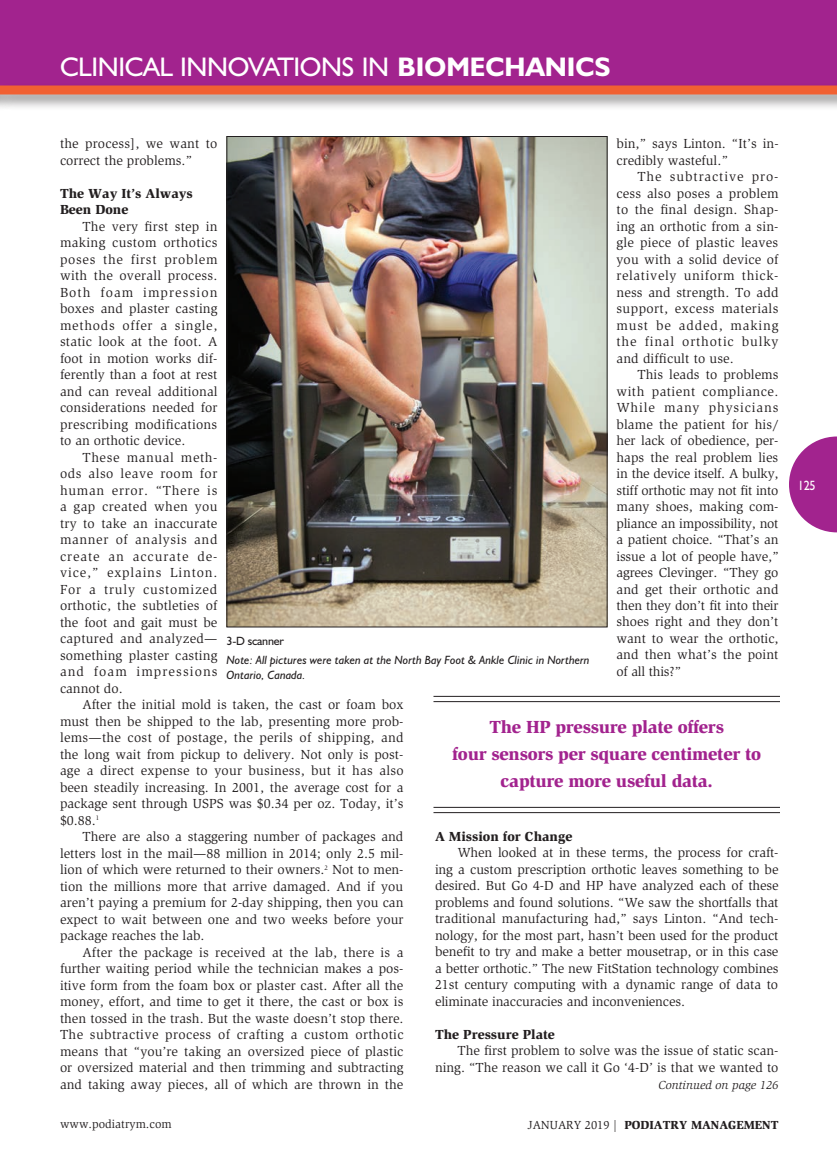
<style>
.page{position:relative;width:837px;height:1161px;background:#fff}
.page>*{position:absolute;margin:0;border:0;box-sizing:border-box;transform-origin:0 0}
.t1{font:27px "Humanist 521 BT";letter-spacing:-.015em;color:#fff}
.t2{font:900 18px/27px "Slimbach";letter-spacing:-.015em;color:#a2238e;text-align:center}
.t3{font:13.5px/16.5px "Slimbach";color:#231f20;text-align:justify}
.t4{font:900 13.5px/16.5px "Slimbach";color:#231f20}
.t5{font:13.5px "Humanist 521 BT";color:#fff;scale:.9 1}
.t6{font:italic 12px/15px "Humanist 521 BT";color:#231f20}
.t7{font:900 12px "Slimbach";color:#231f20}
.t8{font:italic 12px "Slimbach";color:#231f20}
.t9{font:12px "Slimbach";color:#231f20}
.t10{font:12px "Humanist 521 BT";color:#231f20}
.s1{font-weight:700}
.s2{font-weight:400}
</style>
<div class="page">
<svg style="left:789px;top:436px;width:48px;height:96px"></svg>
<div style="left:0;top:0;width:837px;height:88px;background:#a2238e"></div>
<hr style="left:434px;top:696px;width:346px;height:1px;background:#231f20">
<hr style="left:434px;top:701px;width:346px;height:1px;background:#231f20">
<hr style="left:434px;top:807px;width:346px;height:1px;background:#231f20">
<hr style="left:434px;top:812px;width:346px;height:1px;background:#231f20">
<div style="left:0;top:82px;width:837px;height:29px;background:#231f20;opacity:.5"></div>
<div style="left:0;top:86px;width:837px;height:8px;background:#f16032"></div>
<img style="left:228px;top:138px;width:378px;height:487px">
<h1 class="t1" style="left:60px;top:50px;width:552px">CLINICAL INNOVATIONS IN <span class="s1">BIOMECHANICS</span></h1>
<p class="t3" style="left:60px;top:135px;width:159px">the process], we want to correct the problems.”</p>
<p class="t4" style="left:60px;top:185px;width:134px">The Way It’s Always<br>Been Done</p>
<p class="t3" style="left:60px;top:218px;width:159px;text-indent:23px">The very first step in making custom orthotics poses the first problem with the overall process.<br>Both foam impression boxes and plaster casting methods offer a single, static look at the foot. A foot in motion works dif&shy;ferently than a foot at rest and can reveal additional considerations needed for prescribing modifications to an orthotic device.</p>
<p class="t3" style="left:60px;top:449px;width:159px;text-indent:23px">These manual meth&shy;ods also leave room for human error. “There is a gap created when you try to take an inaccurate manner of analysis and create an accurate de&shy;vice,” explains Linton.<br>For a truly customized orthotic, the subtleties of the foot and gait must be captured and analyzed— something plaster casting and foam impressions cannot do.</p>
<p class="t3" style="left:60px;top:696px;width:345px;text-indent:23px">After the initial mold is taken, the cast or foam box must then be shipped to the lab, presenting more prob&shy;lems—the cost of postage, the perils of shipping, and the long wait from pickup to delivery. Not only is post&shy;age a direct expense to your business, but it has also been steadily increasing. In 2001, the average cost for a package sent through USPS was $0.34 per oz. Today, it’s $0.88.<sup>1</sup></p>
<p class="t3" style="left:60px;top:828px;width:345px;text-indent:23px">There are also a staggering number of packages and letters lost in the mail—88 million in 2014; only 2.5 mil&shy;lion of which were returned to their owners.<sup>2</sup> Not to men&shy;tion the millions more that arrive damaged. And if you aren’t paying a premium for 2-day shipping, then you can expect to wait between one and two weeks before your package reaches the lab.</p>
<p class="t3" style="left:60px;top:944px;width:345px;text-indent:23px">After the package is received at the lab, there is a further waiting period while the technician makes a pos&shy;itive form from the foam box or plaster cast. After all the money, effort, and time to get it there, the cast or box is then tossed in the trash. But the waste doesn’t stop there.<br>The subtractive process of crafting a custom orthotic means that “you’re taking an oversized piece of plastic or oversized material and then trimming and subtracting and taking away pieces, all of which are thrown in the</p>
<p class="t3" style="left:617px;top:135px;width:164px">bin,” says Linton. “It’s in&shy;credibly wasteful.”</p>
<p class="t3" style="left:617px;top:168px;width:164px;text-indent:21px">The subtractive pro&shy;cess also poses a problem to the final design. Shap&shy;ing an orthotic from a sin&shy;gle piece of plastic leaves you with a solid device of relatively uniform thick&shy;ness and strength. To add support, excess materials must be added, making the final orthotic bulky and difficult to use.</p>
<p class="t3" style="left:617px;top:366px;width:164px;text-indent:21px">This leads to problems with patient compliance.<br>While many physicians blame the patient for his/ her lack of obedience, per&shy;haps the real problem lies in the device itself. A bulky, stiff orthotic may not fit into many shoes, making com&shy;pliance an impossibility, not a patient choice. “That’s an issue a lot of people have,” agrees Clevinger. “They go and get their orthotic and then they don’t fit into their shoes right and they don’t want to wear the orthotic, and then what’s the point of all this?”</p>
<p class="t10" style="left:226px;top:633px;width:59px">3-D SCANNER</p>
<p class="t6" style="left:226px;top:652px;width:365px">Note: All pictures were taken at the North Bay Foot &amp; Ankle Clinic in Northern<br>Ontario, Canada.</p>
<h2 class="t2" style="left:452px;top:713px;width:311px">The HP pressure plate offers<br>four sensors per square centimeter to capture more useful data.</h2>
<p class="t4" style="left:435px;top:828px;width:139px">A Mission for Change</p>
<p class="t3" style="left:435px;top:845px;width:345px;text-indent:23px">When looked at in these terms, the process for craft&shy;ing a custom prescription orthotic leaves something to be desired. But Go 4-D and HP have analyzed each of these problems and found solutions. “We saw the shortfalls that traditional manufacturing had,” says Linton. “And tech&shy;nology, for the most part, hasn’t been used for the product benefit to try and make a better mousetrap, or in this case a better orthotic.” The new FitStation technology combines 21st century computing with a dynamic range of data to eliminate inaccuracies and inconveniences.</p>
<p class="t4" style="left:435px;top:1026px;width:121px">The Pressure Plate</p>
<p class="t3" style="left:435px;top:1043px;width:345px;text-align:right">The first problem to solve was the issue of static scan&shy;ning. “The reason we call it Go ‘4-D’ is that we wanted to</p>
<p class="t8" style="left:659px;top:1078px;width:121px">Continued on page 126</p>
<p class="t9" style="left:60px;top:1117px;width:113px">www.podiatrym.com</p>
<p class="t7" style="left:528px;top:1117px;width:252px"><span class="s2">JANUARY 2019 |</span> PODIATRY MANAGEMENT</p>
<p class="t5" style="left:798px;top:477px;width:21px">125</p>
</div>
